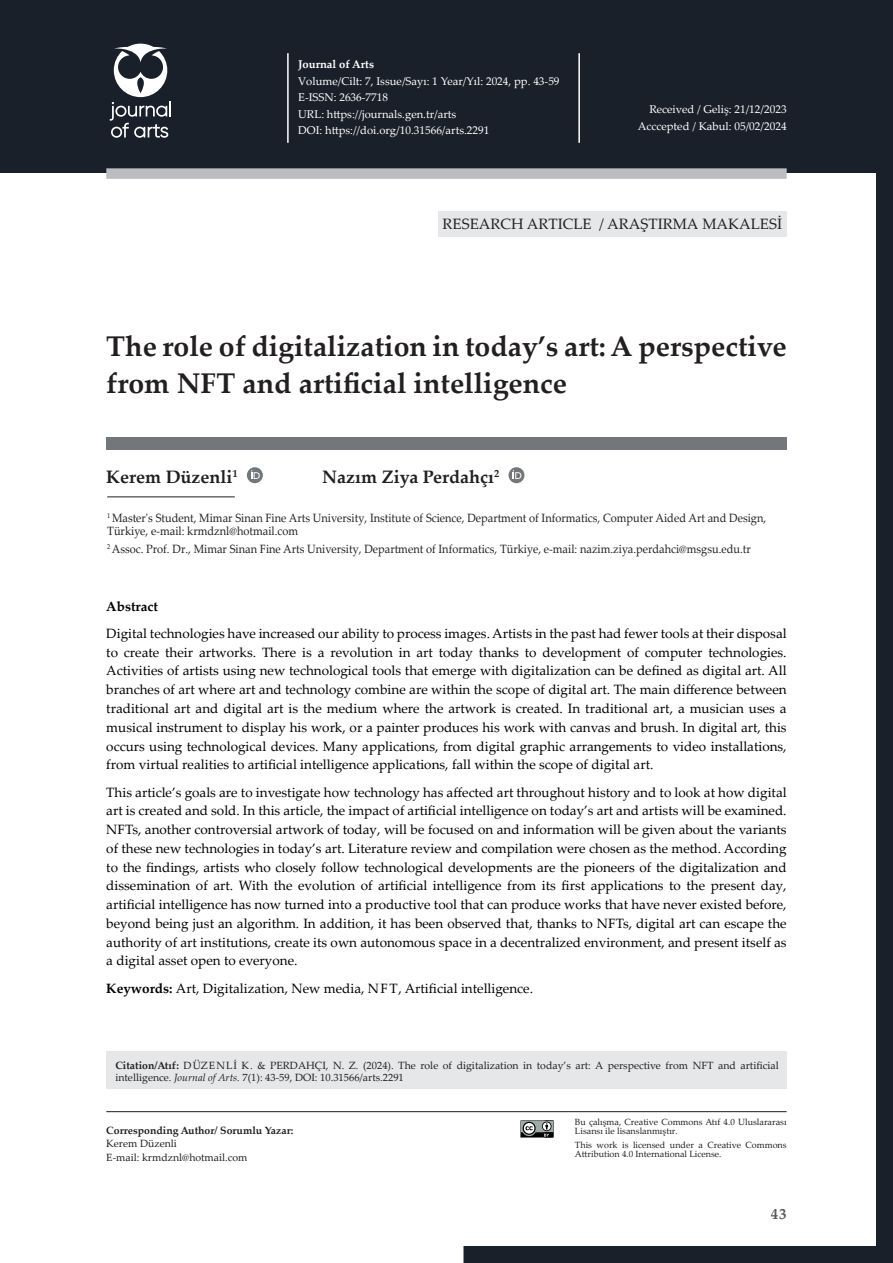
<style>
.page{position:relative;width:893px;height:1263px;background:#fff}
.page>*{position:absolute;margin:0;border:0;box-sizing:border-box;transform-origin:0 0}
.t1{font:700 28.5px/37.5px "Palatino Linotype";color:#231f20}
.t2{font:700 18px "Palatino Linotype";color:#231f20}
.t3{font:15px "Palatino Linotype";color:#231f20}
.t4{font:700 15px "Palatino Linotype";color:#57585a}
.t5{font:13.5px/18.8px "Palatino Linotype";color:#000001;text-align:justify}
.t6{font:700 13.5px "Palatino Linotype";color:#000001}
.t7{font:12px/13.5px "Palatino Linotype";color:#231f20;scale:.92 1}
.t8{font:11.25px/16.5px "Palatino Linotype";color:#fff}
.t9{font:700 11.25px "Palatino Linotype";color:#fff}
.t10{font:10.5px/13.5px "Palatino Linotype";color:#231f20}
.t11{font:700 10.5px "Palatino Linotype";color:#231f20}
.t12{font:9px/9px "Palatino Linotype";color:#231f20}
.s1{font-weight:700}
.s2{font-style:italic}
</style>
<div class="page">
<svg style="left:463px;top:173px;width:430px;height:1090px"></svg>
<div style="left:0;top:0;width:893px;height:173px;background:#1a202a"></div>
<div style="left:106px;top:437px;width:681px;height:13px;background:#73777c"></div>
<div style="left:247px;top:467px;width:16px;height:16px;background:#73777c;border-radius:50%"></div>
<svg style="left:251px;top:470px;width:9px;height:9px"></svg>
<svg style="left:508px;top:467px;width:16px;height:16px"></svg>
<svg style="left:513px;top:470px;width:8px;height:9px"></svg>
<hr style="left:107px;top:496px;width:128px;height:1px;background:#231f20">
<hr style="left:287px;top:53px;width:2px;height:90px;background:#fff">
<hr style="left:578px;top:53px;width:2px;height:90px;background:#fff">
<div style="left:106px;top:168px;width:681px;height:11px;background:#bcbdc0"></div>
<hr style="left:106px;top:1111px;width:681px;height:1px;background:#231f20">
<div style="left:438px;top:211px;width:349px;height:26px;background:#e6e7e9"></div>
<div style="left:106px;top:1052px;width:681px;height:37px;background:#e6e7e9"></div>
<svg style="left:110px;top:44px;width:61px;height:94px"></svg>
<svg style="left:520px;top:1120px;width:34px;height:17px"></svg>
<p class="t9" style="left:298px;top:57px;width:77px">Journal of Arts</p>
<p class="t8" style="left:298px;top:72px;width:263px">Volume/Cilt: 7, Issue/Sayı: 1 Year/Yıl: 2024, pp. 43-59<br>E-ISSN: 2636-7718<br>URL: https://journals.gen.tr/arts<br>DOI: https://doi.org/10.31566/arts.2291</p>
<p class="t8" style="left:638px;top:100px;width:150px;text-align:right">Received / Geliş: 21/12/2023<br>Acccepted / Kabul: 05/02/2024</p>
<p class="t3" style="left:443px;top:214px;width:341px">RESEARCH ARTICLE / ARAŞTIRMA MAKALESİ</p>
<h1 class="t1" style="left:106px;top:326px;width:682px">The role of digitalization in today’s art: A perspective from NFT and artificial intelligence</h1>
<h2 class="t2" style="left:106px;top:464px;width:133px">Kerem Düzenli<sup>1</sup></h2>
<h2 class="t2" style="left:322px;top:464px;width:179px">Nazım Ziya Perdahçı<sup>2</sup></h2>
<p class="t7" style="left:107px;top:511px;width:718px"><sup>1</sup> Master's Student, Mimar Sinan Fine Arts University, Institute of Science, Department of Informatics, Computer Aided Art and Design,<br>Türkiye, e-mail: krmdznl@hotmail.com</p>
<p class="t7" style="left:107px;top:542px;width:701px"><sup>2</sup> Assoc. Prof. Dr., Mimar Sinan Fine Arts University, Department of Informatics, Türkiye, e-mail: nazim.ziya.perdahci@msgsu.edu.tr</p>
<p class="t6" style="left:106px;top:596px;width:53px">Abstract</p>
<p class="t5" style="left:106px;top:623px;width:682px">Digital technologies have increased our ability to process images. Artists in the past had fewer tools at their disposal to create their artworks. There is a revolution in art today thanks to development of computer technologies.<br>Activities of artists using new technological tools that emerge with digitalization can be defined as digital art. All branches of art where art and technology combine are within the scope of digital art. The main difference between traditional art and digital art is the medium where the artwork is created. In traditional art, a musician uses a musical instrument to display his work, or a painter produces his work with canvas and brush. In digital art, this occurs using technological devices. Many applications, from digital graphic arrangements to video installations, from virtual realities to artificial intelligence applications, fall within the scope of digital art.</p>
<p class="t5" style="left:106px;top:782px;width:682px">This article’s goals are to investigate how technology has affected art throughout history and to look at how digital art is created and sold. In this article, the impact of artificial intelligence on today’s art and artists will be examined.<br>NFTs, another controversial artwork of today, will be focused on and information will be given about the variants of these new technologies in today’s art. Literature review and compilation were chosen as the method. According to the findings, artists who closely follow technological developments are the pioneers of the digitalization and dissemination of art. With the evolution of artificial intelligence from its first applications to the present day, artificial intelligence has now turned into a productive tool that can produce works that have never existed before, beyond being just an algorithm. In addition, it has been observed that, thanks to NFTs, digital art can escape the authority of art institutions, create its own autonomous space in a decentralized environment, and present itself as a digital asset open to everyone.</p>
<p class="t5" style="left:106px;top:978px;width:428px"><span class="s1">Keywords:</span> Art, Digitalization, New media, NFT, Artificial intelligence.</p>
<p class="t10" style="left:115px;top:1059px;width:665px;line-height:12px"><span class="s1">Citation/Atıf:</span> DÜZENLİ K. &amp; PERDAHÇI, N. Z. (2024). The role of digitalization in today’s art: A perspective from NFT and artificial intelligence. <span class="s2">Journal of Arts.</span> 7(1): 43-59, DOI: 10.31566/arts.2291</p>
<p class="t12" style="left:575px;top:1117px;width:213px">Bu çalışma, Creative Commons Atıf 4.0 Uluslararası<br>Lisansı ile lisanslanmıştır.</p>
<p class="t12" style="left:575px;top:1140px;width:213px">This work is licensed under a Creative Commons<br>Attribution 4.0 International License.</p>
<p class="t11" style="left:106px;top:1122px;width:189px">Corresponding Author/ Sorumlu Yazar:</p>
<p class="t10" style="left:106px;top:1136px;width:143px">Kerem Düzenli<br>E-mail: krmdznl@hotmail.com</p>
<p class="t4" style="left:771px;top:1203px;width:17px">43</p>
</div>
